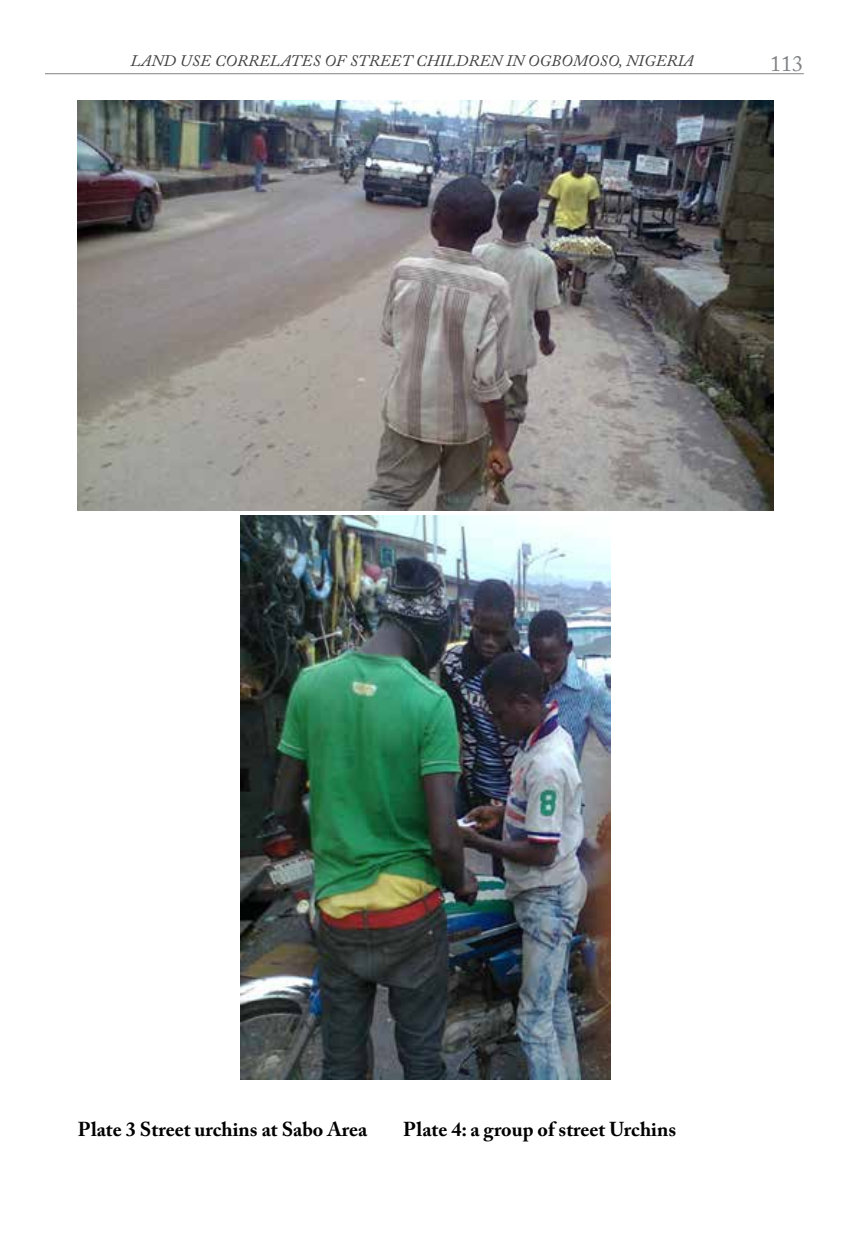
<style>
.page{position:relative;width:851px;height:1248px;background:#fff}
.page>*{position:absolute;margin:0;border:0;box-sizing:border-box;transform-origin:0 0}
.t1{font:22px "Adobe Caslon Pro";color:#808285}
.t2{font:700 20px "Adobe Caslon Pro";color:#000}
.t3{font:italic 16px "Adobe Caslon Pro";letter-spacing:.015em;color:#414042}
</style>
<div class="page">
<hr style="left:45px;top:73px;width:758px;height:1px;background:#808285">
<img style="left:78px;top:100px;width:695px;height:410px">
<img style="left:240px;top:515px;width:370px;height:564px">
<p class="t3" style="left:130px;top:51px;width:564px">LAND USE CORRELATES OF STREET CHILDREN IN OGBOMOSO, NIGERIA</p>
<p class="t1" style="left:769px;top:50px;width:34px">113</p>
<p class="t2" style="left:78px;top:1117px;width:291px">Plate 3 Street urchins at Sabo Area</p>
<p class="t2" style="left:403px;top:1117px;width:274px">Plate 4: a group of street Urchins</p>
</div>
